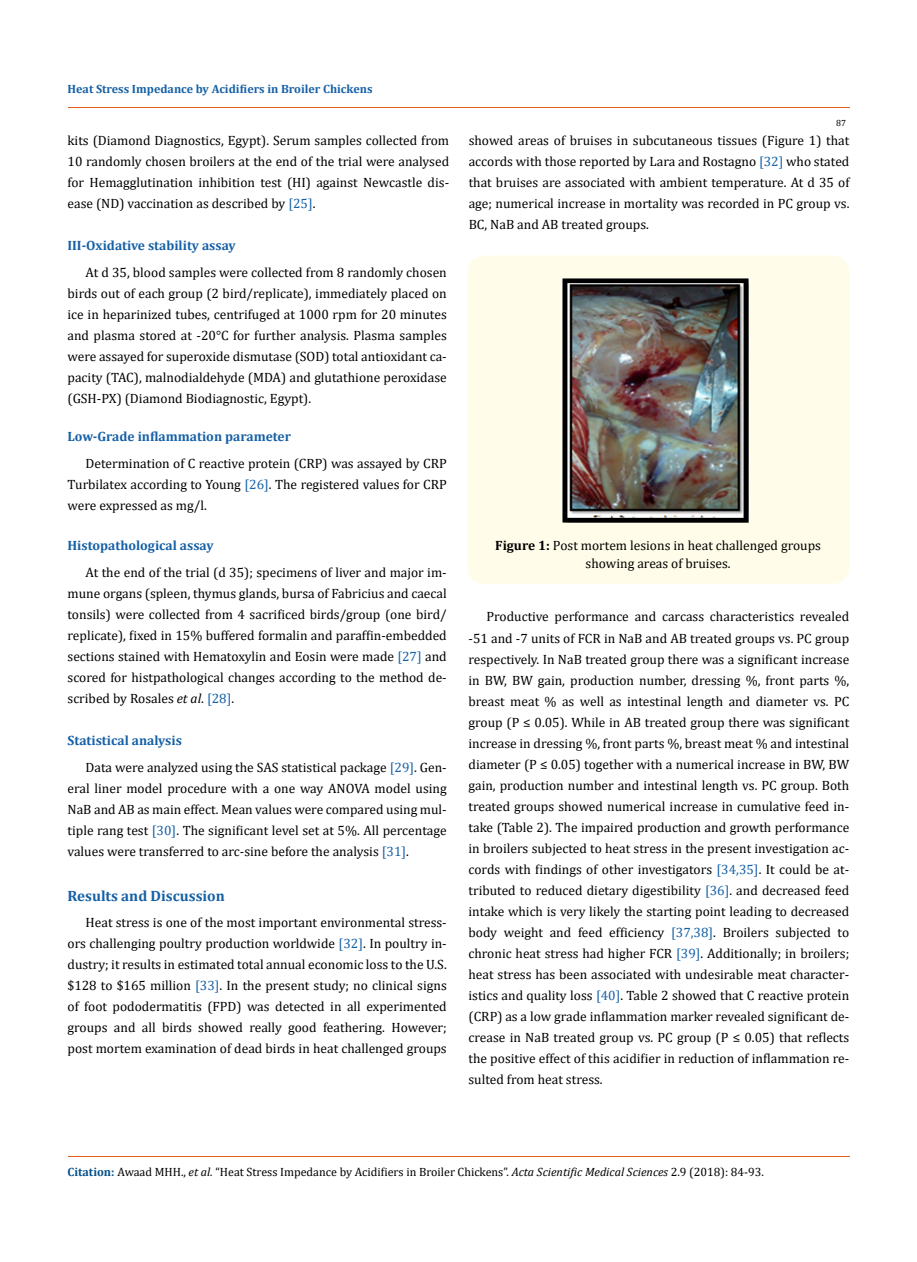
<style>
.page{position:relative;width:917px;height:1262px;background:#fff}
.page>*{position:absolute;margin:0;border:0;box-sizing:border-box;transform-origin:0 0}
.t1{font:700 15px "Cambria";color:#1560a6}
.t2{font:13.5px/21px "Cambria";color:#000;text-align:justify}
.t3{font:700 13.5px "Cambria";color:#1560a6}
.t4{font:12px "Cambria";color:#000}
.t5{font:700 12px "Cambria";color:#1560a6}
.t6{font:9px "Cambria";color:#000}
.s1{color:#1560a6}
.s2{font-style:italic}
.s3{font-weight:700}
.s4{font-weight:700;color:#035089}
</style>
<div class="page">
<div style="left:467px;top:255px;width:382px;height:329px;background:#fffde9;border-radius:18px"></div>
<img style="left:562px;top:278px;width:186px;height:244px">
<hr style="left:68px;top:108px;width:781px;height:1px;background:#e05d1a">
<hr style="left:68px;top:1156px;width:781px;height:1px;background:#e05d1a">
<p class="t5" style="left:68px;top:81px;width:306px">Heat Stress Impedance by Acidifiers in Broiler Chickens</p>
<p class="t2" style="left:68px;top:130px;width:383px">kits (Diamond Diagnostics, Egypt). Serum samples collected from 10 randomly chosen broilers at the end of the trial were analysed for Hemagglutination inhibition test (HI) against Newcastle dis&shy;ease (ND) vaccination as described by <span class="s1">[25]</span>.</p>
<p class="t3" style="left:68px;top:236px;width:170px">III-Oxidative stability assay</p>
<p class="t2" style="left:68px;top:262px;width:381px;text-indent:18px">At d 35, blood samples were collected from 8 randomly chosen birds out of each group (2 bird/replicate), immediately placed on ice in heparinized tubes, centrifuged at 1000 rpm for 20 minutes and plasma stored at -20°C for further analysis. Plasma samples were assayed for superoxide dismutase (SOD) total antioxidant ca&shy;pacity (TAC), malnodialdehyde (MDA) and glutathione peroxidase (GSH-PX) (Diamond Biodiagnostic, Egypt).</p>
<p class="t3" style="left:68px;top:426px;width:225px">Low-Grade inflammation parameter</p>
<p class="t2" style="left:68px;top:453px;width:381px;text-indent:18px">Determination of C reactive protein (CRP) was assayed by CRP Turbilatex according to Young <span class="s1">[26]</span>. The registered values for CRP were expressed as mg/l.</p>
<p class="t3" style="left:68px;top:535px;width:147px">Histopathological assay</p>
<p class="t2" style="left:68px;top:561px;width:381px;text-indent:18px">At the end of the trial (d 35); specimens of liver and major im&shy;mune organs (spleen, thymus glands, bursa of Fabricius and caecal tonsils) were collected from 4 sacrificed birds/group (one bird/ replicate), fixed in 15% buffered formalin and paraffin-embedded sections stained with Hematoxylin and Eosin were made <span class="s1">[27]</span> and scored for histpathological changes according to the method de&shy;scribed by Rosales <span class="s2">et al</span>. <span class="s1">[28]</span>.</p>
<p class="t3" style="left:68px;top:731px;width:116px">Statistical analysis</p>
<p class="t2" style="left:68px;top:757px;width:381px;text-indent:18px">Data were analyzed using the SAS statistical package <span class="s1">[29]</span>. Gen&shy;eral liner model procedure with a one way ANOVA model using NaB and AB as main effect. Mean values were compared using mul&shy;tiple rang test <span class="s1">[30]</span>. The significant level set at 5%. All percentage values were transferred to arc-sine before the analysis <span class="s1">[31]</span>.</p>
<p class="t1" style="left:68px;top:885px;width:159px">Results and Discussion</p>
<p class="t2" style="left:67px;top:912px;width:381px;text-indent:18px">Heat stress is one of the most important environmental stress&shy;ors challenging poultry production worldwide <span class="s1">[32]</span>. In poultry in&shy;dustry; it results in estimated total annual economic loss to the U.S. $128 to $165 million <span class="s1">[33]</span>. In the present study; no clinical signs of foot pododermatitis (FPD) was detected in all experimented groups and all birds showed really good feathering. However; post mortem examination of dead birds in heat challenged groups</p>
<p class="t6" style="left:836px;top:118px;width:11px">87</p>
<p class="t2" style="left:468px;top:130px;width:382px">showed areas of bruises in subcutaneous tissues (Figure 1) that accords with those reported by Lara and Rostagno <span class="s1">[32]</span> who stated that bruises are associated with ambient temperature. At d 35 of age; numerical increase in mortality was recorded in PC group vs.<br>BC, NaB and AB treated groups.</p>
<p class="t2" style="left:495px;top:536px;width:327px;line-height:18px;text-align:center"><span class="s3">Figure 1:</span> Post mortem lesions in heat challenged groups showing areas of bruises.</p>
<p class="t2" style="left:468px;top:606px;width:382px;text-indent:18px">Productive performance and carcass characteristics revealed -51 and -7 units of FCR in NaB and AB treated groups vs. PC group respectively. In NaB treated group there was a significant increase in BW, BW gain, production number, dressing %, front parts %, breast meat % as well as intestinal length and diameter vs. PC group (P ≤ 0.05). While in AB treated group there was significant increase in dressing %, front parts %, breast meat % and intestinal diameter (P ≤ 0.05) together with a numerical increase in BW, BW gain, production number and intestinal length vs. PC group. Both treated groups showed numerical increase in cumulative feed in&shy;take (Table 2). The impaired production and growth performance in broilers subjected to heat stress in the present investigation ac&shy;cords with findings of other investigators <span class="s1">[34,35]</span>. It could be at&shy;tributed to reduced dietary digestibility <span class="s1">[36]</span>. and decreased feed intake which is very likely the starting point leading to decreased body weight and feed efficiency <span class="s1">[37,38]</span>. Broilers subjected to chronic heat stress had higher FCR <span class="s1">[39]</span>. Additionally; in broilers; heat stress has been associated with undesirable meat character&shy;istics and quality loss <span class="s1">[40]</span>. Table 2 showed that C reactive protein (CRP) as a low grade inflammation marker revealed significant de&shy;crease in NaB treated group vs. PC group (P ≤ 0.05) that reflects the positive effect of this acidifier in reduction of inflammation re&shy;sulted from heat stress.</p>
<p class="t4" style="left:68px;top:1165px;width:697px"><span class="s4">Citation:</span> Awaad MHH., <span class="s2">et al.</span> “Heat Stress Impedance by Acidifiers in Broiler Chickens”. <span class="s2">Acta Scientific Medical Sciences</span> 2.9 (2018): 84-93.</p>
</div>
